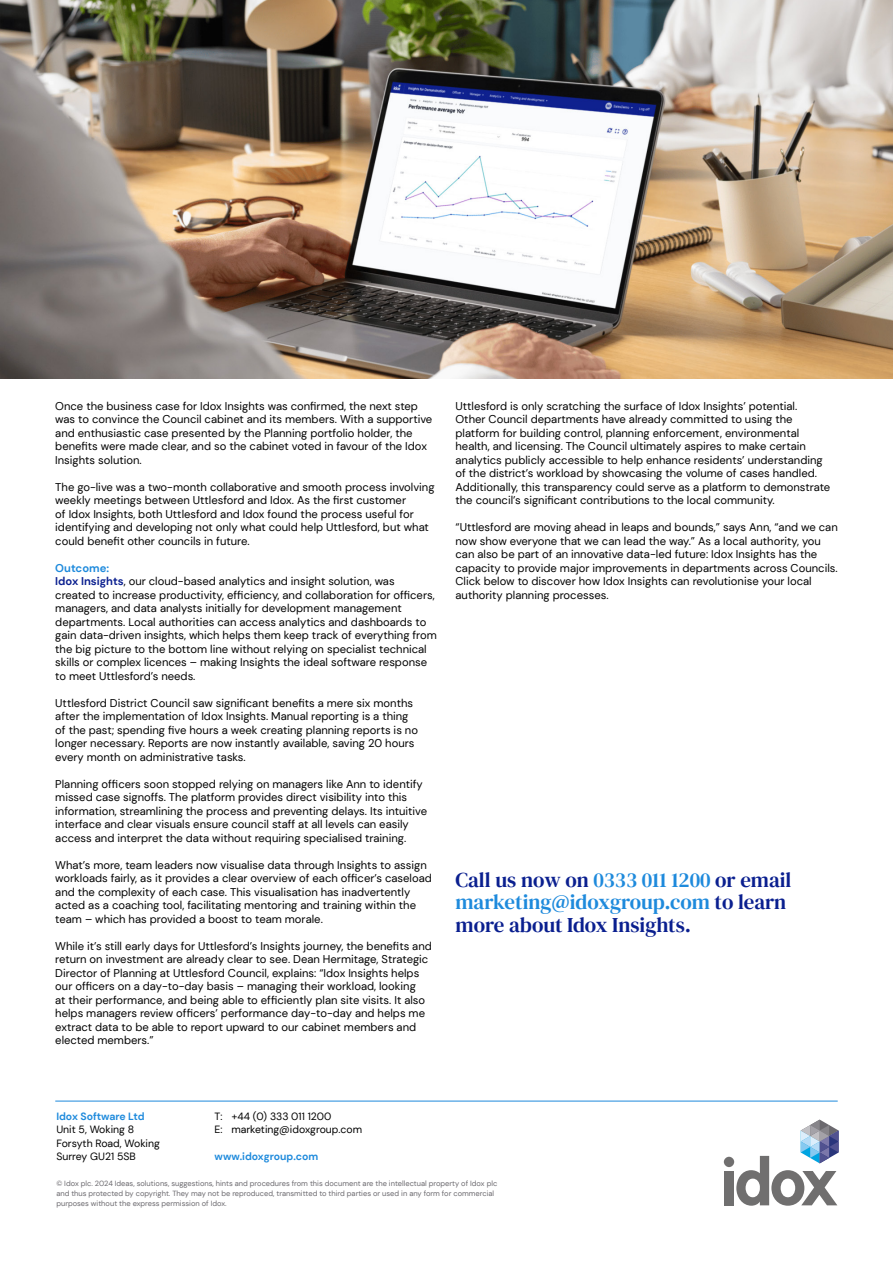
<style>
.page{position:relative;width:893px;height:1263px;background:#fff}
.page>*{position:absolute;margin:0;border:0;box-sizing:border-box;transform-origin:0 0}
.t1{font:21px/22.5px "DM Serif Text";color:#0a1f8f}
.t2{font:11.25px/13.5px "DM Sans";color:#000}
.t3{font:10.5px/13.5px "DM Sans";color:#000}
.t4{font:700 10.5px "DM Sans";color:#1e8adc}
.t5{font:7.5px/9.8px "DM Sans";color:#6b696e}
.s1{font-weight:700;color:#1e8adc}
.s2{font-weight:700;color:#0a1f8f}
.s3{color:#1e8adc}
</style>
<div class="page">
<hr style="left:55px;top:1101px;width:783px;height:1px;background:#1e8adc">
<svg style="left:736px;top:1119px;width:103px;height:87px"></svg>
<div style="left:724px;top:1171px;width:10px;height:34px;background:#706f6f"></div>
<div style="left:724px;top:1157px;width:10px;height:10px;background:#706f6f;border-radius:50%"></div>
<img style="left:0;top:0;width:893px;height:379px">
<p class="t2" style="left:55px;top:399px;width:379px">Once the business case for Idox Insights was confirmed, the next step was to convince the Council cabinet and its members. With a supportive and enthusiastic case presented by the Planning portfolio holder, the benefits were made clear, and so the cabinet voted in favour of the Idox Insights solution.</p>
<p class="t2" style="left:55px;top:480px;width:381px">The go-live was a two-month collaborative and smooth process involving weekly meetings between Uttlesford and Idox. As the first customer<br>of Idox Insights, both Uttlesford and Idox found the process useful for identifying and developing not only what could help Uttlesford, but what could benefit other councils in future.</p>
<p class="t2" style="left:55px;top:561px;width:383px"><span class="s1">Outcome:<br></span><span class="s2">Idox Insights</span>, our cloud-based analytics and insight solution, was created to increase productivity, efficiency, and collaboration for officers, managers, and data analysts initially for development management departments. Local authorities can access analytics and dashboards to gain data-driven insights, which helps them keep track of everything from the big picture to the bottom line without relying on specialist technical skills or complex licences – making Insights the ideal software response to meet Uttlesford’s needs.</p>
<p class="t2" style="left:55px;top:696px;width:364px">Uttlesford District Council saw significant benefits a mere six months after the implementation of Idox Insights. Manual reporting is a thing of the past; spending five hours a week creating planning reports is no longer necessary. Reports are now instantly available, saving 20 hours every month on administrative tasks.</p>
<p class="t2" style="left:55px;top:777px;width:373px">Planning officers soon stopped relying on managers like Ann to identify missed case signoffs. The platform provides direct visibility into this information, streamlining the process and preventing delays. Its intuitive interface and clear visuals ensure council staff at all levels can easily access and interpret the data without requiring specialised training.</p>
<p class="t2" style="left:55px;top:858px;width:378px">What’s more, team leaders now visualise data through Insights to assign workloads fairly, as it provides a clear overview of each officer’s caseload and the complexity of each case. This visualisation has inadvertently acted as a coaching tool, facilitating mentoring and training within the team – which has provided a boost to team morale.</p>
<p class="t2" style="left:55px;top:939px;width:378px">While it’s still early days for Uttlesford’s Insights journey, the benefits and return on investment are already clear to see. Dean Hermitage, Strategic Director of Planning at Uttlesford Council, explains: “Idox Insights helps our officers on a day-to-day basis – managing their workload, looking<br>at their performance, and being able to efficiently plan site visits. It also helps managers review officers’ performance day-to-day and helps me extract data to be able to report upward to our cabinet members and elected members.”</p>
<p class="t2" style="left:455px;top:399px;width:376px">Uttlesford is only scratching the surface of Idox Insights’ potential.<br>Other Council departments have already committed to using the platform for building control, planning enforcement, environmental health, and licensing. The Council ultimately aspires to make certain analytics publicly accessible to help enhance residents’ understanding of the district’s workload by showcasing the volume of cases handled.<br>Additionally, this transparency could serve as a platform to demonstrate the council’s significant contributions to the local community.</p>
<p class="t2" style="left:455px;top:521px;width:384px">“Uttlesford are moving ahead in leaps and bounds,” says Ann, “and we can now show everyone that we can lead the way.” As a local authority, you can also be part of an innovative data-led future: Idox Insights has the capacity to provide major improvements in departments across Councils.<br>Click below to discover how Idox Insights can revolutionise your local authority planning processes.</p>
<h1 class="t1" style="left:455px;top:869px;width:337px">Call us now on <span class="s3">0333 011 1200</span> or email <span class="s3">marketing@idoxgroup.com</span> to learn more about Idox Insights.</h1>
<p class="t3" style="left:215px;top:1109px;width:149px">T: +44 (0) 333 011 1200<br>E: marketing@idoxgroup.com</p>
<p class="t4" style="left:215px;top:1150px;width:105px">www.idoxgroup.com</p>
<p class="t4" style="left:56px;top:1109px;width:90px">Idox Software Ltd</p>
<p class="t3" style="left:56px;top:1123px;width:105px">Unit 5, Woking 8<br>Forsyth Road, Woking<br>Surrey GU21 5SB</p>
<p class="t5" style="left:56px;top:1178px;width:442px">© Idox plc. 2024 Ideas, solutions, suggestions, hints and procedures from this document are the intellectual property of Idox plc and thus protected by copyright. They may not be reproduced, transmitted to third parties or used in any form for commercial purposes without the express permission of Idox.</p>
</div>
